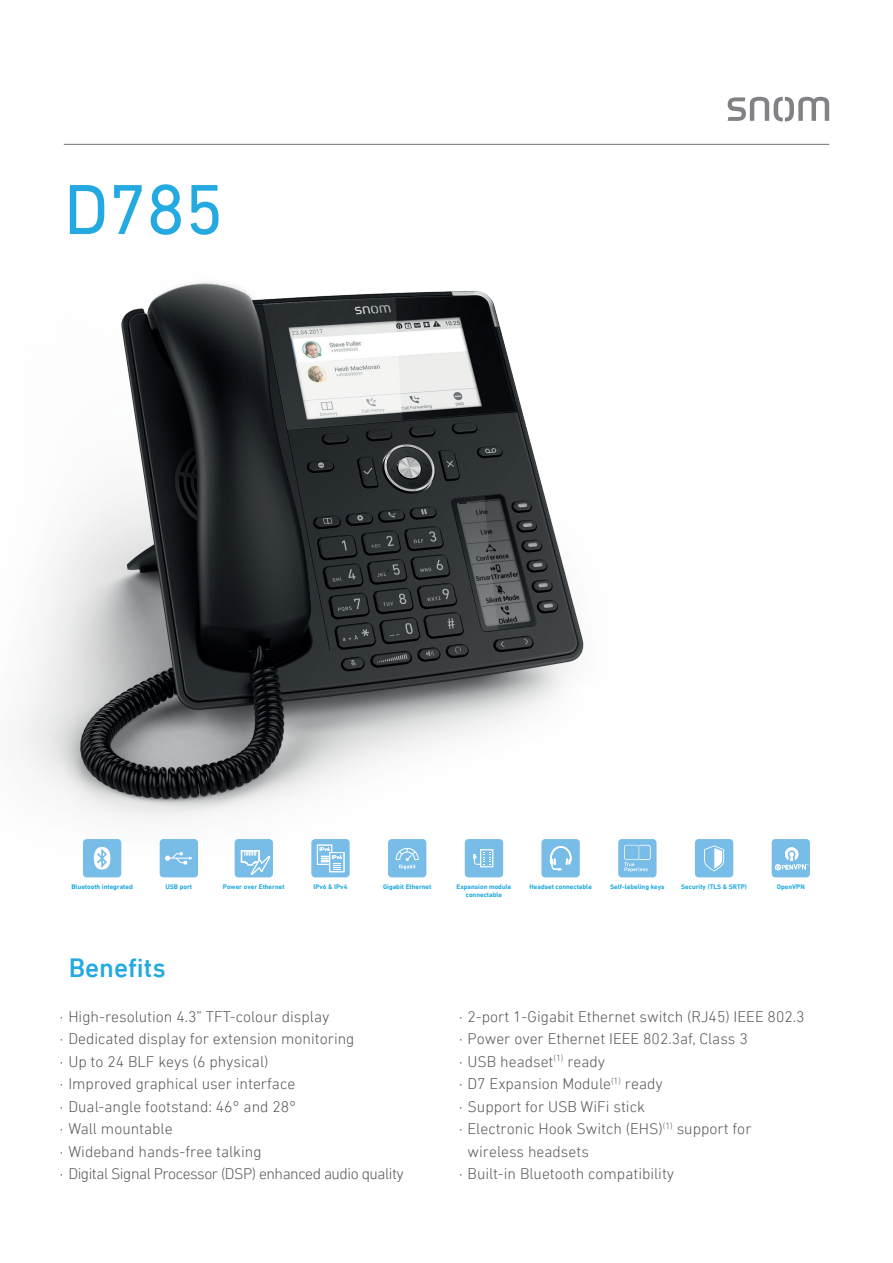
<style>
.page{position:relative;width:893px;height:1263px;background:#fff}
.page>*{position:absolute;margin:0;border:0;box-sizing:border-box;transform-origin:0 0}
.t1{font:72px "DIN Next LT Pro";color:#24aae1}
.t2{font:500 27px "DIN Next LT Pro";color:#24aae1}
.t3{font:300 15.75px/22.5px "DIN Next LT Pro";color:#57585a}
.t4{font:700 6.75px/8.1px "DIN Next LT Pro";color:#24aae1;text-align:center}
</style>
<div class="page">
<hr style="left:64px;top:144px;width:765px;height:1px;background:#808285">
<img style="left:19px;top:282px;width:755px;height:574px">
<div style="left:83px;top:839px;width:38px;height:38px;background:#78bde8;border-radius:4px"></div>
<svg style="left:93px;top:847px;width:18px;height:23px"></svg>
<div style="left:160px;top:839px;width:38px;height:38px;background:#78bde8;border-radius:4px"></div>
<svg style="left:165px;top:852px;width:28px;height:12px"></svg>
<svg style="left:235px;top:839px;width:38px;height:38px"></svg>
<svg style="left:311px;top:839px;width:39px;height:38px"></svg>
<div style="left:388px;top:839px;width:38px;height:38px;background:#78bde8;border-radius:4px"></div>
<svg style="left:396px;top:848px;width:23px;height:21px"></svg>
<div style="left:465px;top:839px;width:38px;height:38px;background:#78bde8;border-radius:4px"></div>
<svg style="left:473px;top:849px;width:20px;height:18px"></svg>
<div style="left:541px;top:839px;width:39px;height:38px;background:#78bde8;border-radius:4px"></div>
<svg style="left:550px;top:846px;width:22px;height:24px"></svg>
<div style="left:618px;top:839px;width:39px;height:38px;background:#78bde8;border-radius:4px"></div>
<svg style="left:624px;top:845px;width:27px;height:27px"></svg>
<div style="left:625px;top:846px;width:13px;height:13px;background:#78bde8;border-radius:2px"></div>
<div style="left:695px;top:839px;width:38px;height:38px;background:#78bde8;border-radius:4px"></div>
<svg style="left:704px;top:845px;width:20px;height:26px"></svg>
<div style="left:772px;top:839px;width:38px;height:38px;background:#78bde8;border-radius:4px"></div>
<svg style="left:775px;top:847px;width:33px;height:23px"></svg>
<svg style="left:728px;top:97px;width:101px;height:25px"></svg>
<h1 class="t1" style="left:64px;top:168px;width:161px">D785</h1>
<p class="t4" style="left:71px;top:882px;width:63px">Bluetooth integrated</p>
<p class="t4" style="left:166px;top:882px;width:28px">USB port</p>
<p class="t4" style="left:223px;top:882px;width:63px">Power over Ethernet</p>
<p class="t4" style="left:314px;top:882px;width:35px">IPv6 &amp; IPv4</p>
<p class="t4" style="left:383px;top:882px;width:50px">Gigabit Ethernet</p>
<p class="t4" style="left:456px;top:882px;width:56px">Expansion module connectable</p>
<p class="t4" style="left:529px;top:882px;width:64px">Headset connectable</p>
<p class="t4" style="left:610px;top:882px;width:56px">Self-labeling keys</p>
<p class="t4" style="left:681px;top:882px;width:67px">Security (TLS &amp; SRTP)</p>
<p class="t4" style="left:777px;top:882px;width:29px">OpenVPN</p>
<h2 class="t2" style="left:69px;top:952px;width:99px">Benefits</h2>
<p class="t3" style="left:60px;top:1005px;width:345px">· High-resolution 4.3” TFT-colour display<br>· Dedicated display for extension monitoring<br>· Up to 24 BLF keys (6 physical)<br>· Improved graphical user interface<br>· Dual-angle footstand: 46° and 28°<br>· Wall mountable<br>· Wideband hands-free talking<br>· Digital Signal Processor (DSP) enhanced audio quality</p>
<p class="t3" style="left:459px;top:1005px;width:347px">· 2-port 1-Gigabit Ethernet switch (RJ45) IEEE 802.3</p>
<p class="t3" style="left:459px;top:1027px;width:290px">· Power over Ethernet IEEE 802.3af, Class 3</p>
<p class="t3" style="left:459px;top:1050px;width:148px">· USB headset<sup>(1)</sup> ready</p>
<p class="t3" style="left:459px;top:1072px;width:205px">· D7 Expansion Module<sup>(1)</sup> ready</p>
<p class="t3" style="left:459px;top:1095px;width:187px">· Support for USB WiFi stick</p>
<p class="t3" style="left:459px;top:1117px;width:294px">· Electronic Hook Switch (EHS)<sup>(1)</sup> support for</p>
<p class="t3" style="left:468px;top:1140px;width:123px">wireless headsets</p>
<p class="t3" style="left:459px;top:1162px;width:217px">· Built-in Bluetooth compatibility</p>
</div>
